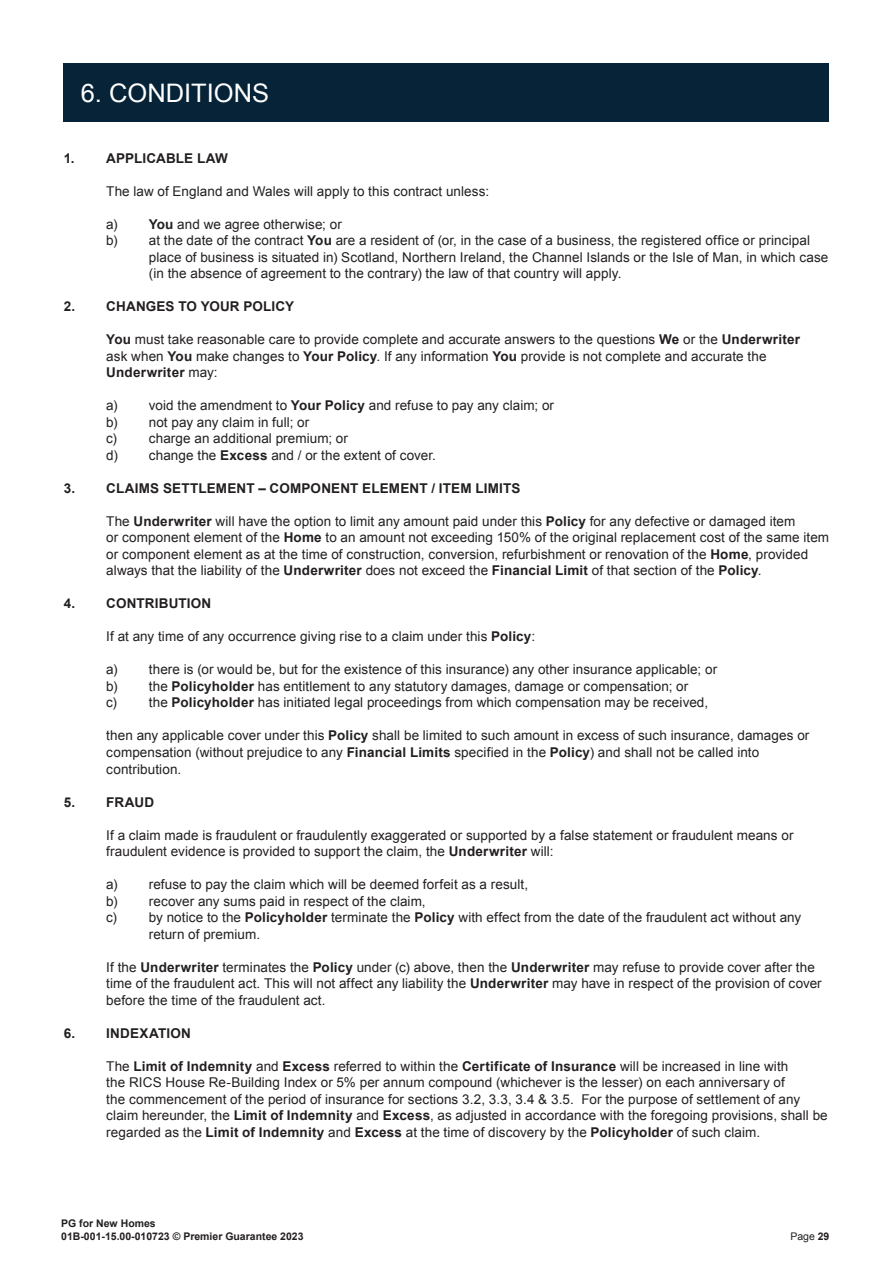
<style>
.page{position:relative;width:893px;height:1263px;background:#fff}
.page>*{position:absolute;margin:0;border:0;box-sizing:border-box;transform-origin:0 0}
.t1{font:25.5px "Arial";color:#fff}
.Heading_3{font:13.5px/16.5px "Arial";letter-spacing:.005em;color:#231f20}
.List_Paragraph{font:13.5px/16.5px "Arial";letter-spacing:.005em;color:#231f20}
.Heading_3-2{font:700 13.5px "Arial";letter-spacing:.01em;color:#231f20}
.List_Paragraph-2{font:700 13.5px "Arial";letter-spacing:.015em;color:#231f20}
.Heading_6{font:700 13.5px "Arial";letter-spacing:.005em;color:#231f20}
.t2{font:700 10.5px/12.6px "Arial";color:#231f20}
.t3{font:10.5px "Arial";color:#231f20}
.s1{font-weight:700}
</style>
<div class="page">
<div style="left:64px;top:64px;width:765px;height:58px;background:#062337"></div>
<p class="t1" style="left:81px;top:76px;width:190px">6. CONDITIONS</p>
<p class="Heading_6" style="left:64px;top:149px;width:166px">1. APPLICABLE LAW</p>
<p class="Heading_3" style="left:106px;top:183px;width:384px">The law of England and Wales will apply to this contract unless:</p>
<p class="List_Paragraph" style="left:106px;top:216px;width:237px">a) <span class="s1">You</span> and we agree otherwise; or</p>
<p class="List_Paragraph" style="left:149px;top:233px;width:681px;text-indent:-43px">b) at the date of the contract <span class="s1">You</span> are a resident of (or, in the case of a business, the registered office or principal place of business is situated in) Scotland, Northern Ireland, the Channel Islands or the Isle of Man, in which case (in the absence of agreement to the contrary) the law of that country will apply.</p>
<p class="Heading_3-2" style="left:64px;top:298px;width:232px">2. CHANGES TO YOUR POLICY</p>
<p class="Heading_3" style="left:106px;top:332px;width:695px"><span class="s1">You</span> must take reasonable care to provide complete and accurate answers to the questions <span class="s1">We</span> or the <span class="s1">Underwriter</span></p>
<p class="Heading_3" style="left:106px;top:348px;width:662px">ask when <span class="s1">You</span> make changes to <span class="s1">Your Policy</span>. If any information <span class="s1">You</span> provide is not complete and accurate the<br><span class="s1">Underwriter</span> may:</p>
<p class="List_Paragraph" style="left:106px;top:398px;width:449px">a) void the amendment to <span class="s1">Your Policy</span> and refuse to pay any claim; or</p>
<p class="List_Paragraph" style="left:106px;top:414px;width:204px">b) not pay any claim in full; or</p>
<p class="List_Paragraph" style="left:106px;top:431px;width:243px">c) charge an additional premium; or</p>
<p class="List_Paragraph" style="left:106px;top:447px;width:331px">d) change the <span class="s1">Excess</span> and / or the extent of cover.</p>
<p class="Heading_3-2" style="left:64px;top:479px;width:458px">3. CLAIMS SETTLEMENT – COMPONENT ELEMENT / ITEM LIMITS</p>
<p class="Heading_3" style="left:106px;top:513px;width:724px">The <span class="s1">Underwriter</span> will have the option to limit any amount paid under this <span class="s1">Policy</span> for any defective or damaged item<br>or component element of the <span class="s1">Home</span> to an amount not exceeding 150% of the original replacement cost of the same item or component element as at the time of construction, conversion, refurbishment or renovation of the <span class="s1">Home</span>, provided always that the liability of the <span class="s1">Underwriter</span> does not exceed the <span class="s1">Financial Limit</span> of that section of the <span class="s1">Policy</span>.</p>
<p class="Heading_3-2" style="left:64px;top:595px;width:149px">4. CONTRIBUTION</p>
<p class="Heading_3" style="left:106px;top:629px;width:430px">If at any time of any occurrence giving rise to a claim under this <span class="s1">Policy</span>:</p>
<p class="List_Paragraph" style="left:106px;top:662px;width:612px">a) there is (or would be, but for the existence of this insurance) any other insurance applicable; or</p>
<p class="List_Paragraph" style="left:106px;top:678px;width:584px">b) the <span class="s1">Policyholder</span> has entitlement to any statutory damages, damage or compensation; or</p>
<p class="List_Paragraph" style="left:106px;top:695px;width:603px">c) the <span class="s1">Policyholder</span> has initiated legal proceedings from which compensation may be received,</p>
<p class="Heading_3" style="left:106px;top:728px;width:705px">then any applicable cover under this <span class="s1">Policy</span> shall be limited to such amount in excess of such insurance, damages or compensation (without prejudice to any <span class="s1">Financial Limits</span> specified in the <span class="s1">Policy</span>) and shall not be called into contribution.</p>
<p class="List_Paragraph-2" style="left:64px;top:793px;width:92px">5. FRAUD</p>
<p class="Heading_3" style="left:106px;top:827px;width:689px">If a claim made is fraudulent or fraudulently exaggerated or supported by a false statement or fraudulent means or fraudulent evidence is provided to support the claim, the <span class="s1">Underwriter</span> will:</p>
<p class="Heading_3" style="left:106px;top:876px;width:423px">a) refuse to pay the claim which will be deemed forfeit as a result,</p>
<p class="Heading_3" style="left:106px;top:893px;width:321px">b) recover any sums paid in respect of the claim,</p>
<p class="Heading_3" style="left:149px;top:909px;width:654px;text-indent:-43px">c) by notice to the <span class="s1">Policyholder</span> terminate the <span class="s1">Policy</span> with effect from the date of the fraudulent act without any return of premium.</p>
<p class="Heading_3" style="left:106px;top:959px;width:717px">If the <span class="s1">Underwriter</span> terminates the <span class="s1">Policy</span> under (c) above, then the <span class="s1">Underwriter</span> may refuse to provide cover after the time of the fraudulent act. This will not affect any liability the <span class="s1">Underwriter</span> may have in respect of the provision of cover before the time of the fraudulent act.</p>
<p class="List_Paragraph-2" style="left:64px;top:1024px;width:129px">6. INDEXATION</p>
<p class="Heading_3" style="left:106px;top:1058px;width:723px">The <span class="s1">Limit of Indemnity</span> and <span class="s1">Excess</span> referred to within the <span class="s1">Certificate of Insurance</span> will be increased in line with<br>the RICS House Re-Building Index or 5% per annum compound (whichever is the lesser) on each anniversary of<br>the commencement of the period of insurance for sections 3.2, 3.3, 3.4 &amp; 3.5. For the purpose of settlement of any claim hereunder, the <span class="s1">Limit of Indemnity</span> and <span class="s1">Excess</span>, as adjusted in accordance with the foregoing provisions, shall be regarded as the <span class="s1">Limit of Indemnity</span> and <span class="s1">Excess</span> at the time of discovery by the <span class="s1">Policyholder</span> of such claim.</p>
<p class="t2" style="left:61px;top:1217px;width:244px">PG for New Homes<br>01B-001-15.00-010723 © Premier Guarantee 2023</p>
<p class="t3" style="left:790px;top:1229px;width:41px">Page <span class="s1">29</span></p>
</div>
